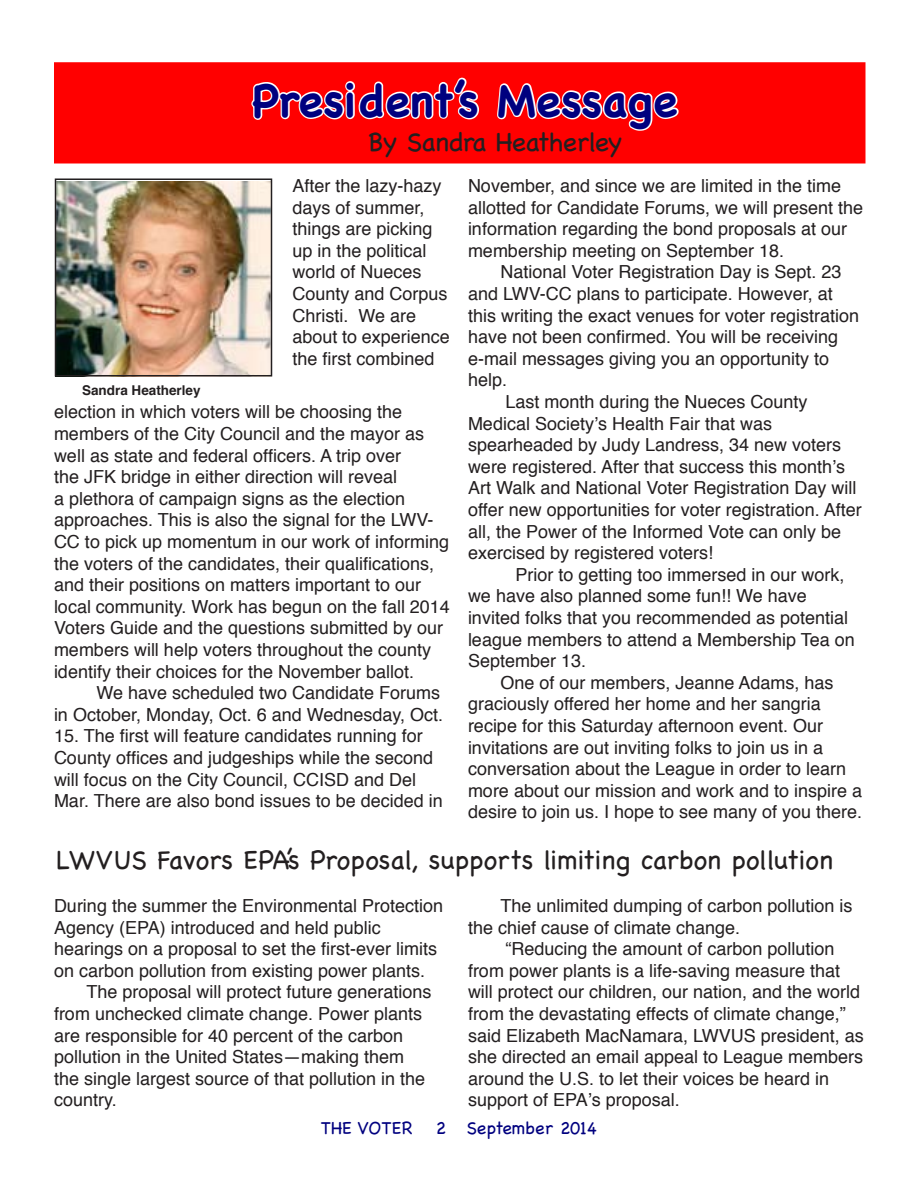
<style>
.page{position:relative;width:918px;height:1188px;background:#fff}
.page>*{position:absolute;margin:0;border:0;box-sizing:border-box;transform-origin:0 0}
.t1{font:700 45px "Chalkboard";color:#00007f}
.t2{font:27px "Chalkboard";color:#231f20}
.t3{font:27px "Chalkboard";letter-spacing:-.025em;color:#231f20}
.t4{font:18px/21.6px "Helvetica";color:#231f20}
.t5{font:18px "Chalkboard";color:#00007f}
.t6{font:700 13.5px "Helvetica";color:#231f20}
</style>
<div class="page">
<div style="left:54px;top:62px;width:812px;height:102px;background:#f00;border:2px solid #f00"></div>
<svg style="left:249px;top:62px;width:232px;height:58px"></svg>
<svg style="left:496px;top:62px;width:185px;height:69px"></svg>
<img style="left:58px;top:181px;width:211px;height:192px">
<div style="left:55px;top:178px;width:217px;height:198px;border:2px solid #231f20"></div>
<h1 class="t1" style="left:252px;top:72px;width:427px">President’s Message</h1>
<h2 class="t3" style="left:368px;top:125px;width:255px">By Sandra Heatherley</h2>
<p class="t6" style="left:82px;top:384px;width:120px">Sandra Heatherley</p>
<p class="t4" style="left:292px;top:176px;width:159px">After the lazy-hazy days of summer, things are picking up in the political world of Nueces<br>County and Corpus<br>Christi. We are about to experience the first combined</p>
<p class="t4" style="left:54px;top:403px;width:397px">election in which voters will be choosing the members of the City Council and the mayor as well as state and federal officers. A trip over<br>the JFK bridge in either direction will reveal<br>a plethora of campaign signs as the election approaches. This is also the signal for the LWV-CC to pick up momentum in our work of informing the voters of the candidates, their qualifications, and their positions on matters important to our local community. Work has begun on the fall 2014<br>Voters Guide and the questions submitted by our members will help voters throughout the county identify their choices for the November ballot.</p>
<p class="t4" style="left:54px;top:684px;width:391px;text-align:right">We have scheduled two Candidate Forums<br>in October, Monday, Oct. 6 and Wednesday, Oct.</p>
<p class="t4" style="left:54px;top:727px;width:390px">15. The first will feature candidates running for County offices and judgeships while the second will focus on the City Council, CCISD and Del Mar. There are also bond issues to be decided in</p>
<p class="t4" style="left:468px;top:176px;width:397px">November, and since we are limited in the time allotted for Candidate Forums, we will present the information regarding the bond proposals at our membership meeting on September 18.</p>
<p class="t4" style="left:500px;top:263px;width:343px">National Voter Registration Day is Sept. 23</p>
<p class="t4" style="left:468px;top:284px;width:366px">and LWV-CC plans to participate. However, at</p>
<p class="t4" style="left:468px;top:306px;width:393px">this writing the exact venues for voter registration</p>
<p class="t4" style="left:468px;top:328px;width:372px">have not been confirmed. You will be receiving</p>
<p class="t4" style="left:468px;top:349px;width:363px">e-mail messages giving you an opportunity to</p>
<p class="t4" style="left:468px;top:371px;width:41px">help.</p>
<p class="t4" style="left:505px;top:392px;width:304px">Last month during the Nueces County</p>
<p class="t4" style="left:468px;top:414px;width:306px">Medical Society’s Health Fair that was</p>
<p class="t4" style="left:468px;top:436px;width:375px">spearheaded by Judy Landress, 34 new voters</p>
<p class="t4" style="left:468px;top:457px;width:379px">were registered. After that success this month’s</p>
<p class="t4" style="left:468px;top:479px;width:390px">Art Walk and National Voter Registration Day will</p>
<p class="t4" style="left:468px;top:500px;width:395px">offer new opportunities for voter registration. After</p>
<p class="t4" style="left:468px;top:522px;width:375px">all, the Power of the Informed Vote can only be</p>
<p class="t4" style="left:468px;top:544px;width:247px">exercised by registered voters!</p>
<p class="t4" style="left:515px;top:565px;width:331px">Prior to getting too immersed in our work,</p>
<p class="t4" style="left:468px;top:587px;width:340px">we have also planned some fun!! We have</p>
<p class="t4" style="left:468px;top:608px;width:382px">invited folks that you recommended as potential</p>
<p class="t4" style="left:468px;top:630px;width:388px">league members to attend a Membership Tea on</p>
<p class="t4" style="left:468px;top:652px;width:120px">September 13.</p>
<p class="t4" style="left:500px;top:673px;width:335px">One of our members, Jeanne Adams, has</p>
<p class="t4" style="left:468px;top:695px;width:354px">graciously offered her home and her sangria</p>
<p class="t4" style="left:468px;top:716px;width:357px">recipe for this Saturday afternoon event. Our</p>
<p class="t4" style="left:468px;top:738px;width:357px">invitations are out inviting folks to join us in a</p>
<p class="t4" style="left:468px;top:760px;width:380px">conversation about the League in order to learn</p>
<p class="t4" style="left:468px;top:781px;width:396px">more about our mission and work and to inspire a</p>
<p class="t4" style="left:468px;top:803px;width:396px">desire to join us. I hope to see many of you there.</p>
<h2 class="t2" style="left:56px;top:843px;width:778px">LWVUS Favors EPA’s Proposal, supports limiting carbon pollution</h2>
<p class="t4" style="left:54px;top:896px;width:391px">During the summer the Environmental Protection</p>
<p class="t4" style="left:54px;top:918px;width:328px">Agency (EPA) introduced and held public</p>
<p class="t4" style="left:54px;top:940px;width:385px">hearings on a proposal to set the first-ever limits</p>
<p class="t4" style="left:54px;top:961px;width:373px">on carbon pollution from existing power plants.</p>
<p class="t4" style="left:86px;top:983px;width:347px">The proposal will protect future generations</p>
<p class="t4" style="left:54px;top:1004px;width:370px">from unchecked climate change. Power plants</p>
<p class="t4" style="left:54px;top:1026px;width:351px">are responsible for 40 percent of the carbon</p>
<p class="t4" style="left:54px;top:1048px;width:352px">pollution in the United States—making them</p>
<p class="t4" style="left:54px;top:1069px;width:373px">the single largest source of that pollution in the</p>
<p class="t4" style="left:54px;top:1091px;width:64px">country.</p>
<p class="t4" style="left:468px;top:896px;width:386px;text-indent:32px">The unlimited dumping of carbon pollution is the chief cause of climate change.</p>
<p class="t4" style="left:468px;top:940px;width:397px;text-indent:37px">“Reducing the amount of carbon pollution from power plants is a life-saving measure that will protect our children, our nation, and the world from the devastating effects of climate change,” said Elizabeth MacNamara, LWVUS president, as she directed an email appeal to League members around the U.S. to let their voices be heard in support of EPA’s proposal.</p>
<p class="t5" style="left:321px;top:1116px;width:94px">THE VOTER</p>
<p class="t5" style="left:435px;top:1116px;width:163px">2 September 2014</p>
</div>
